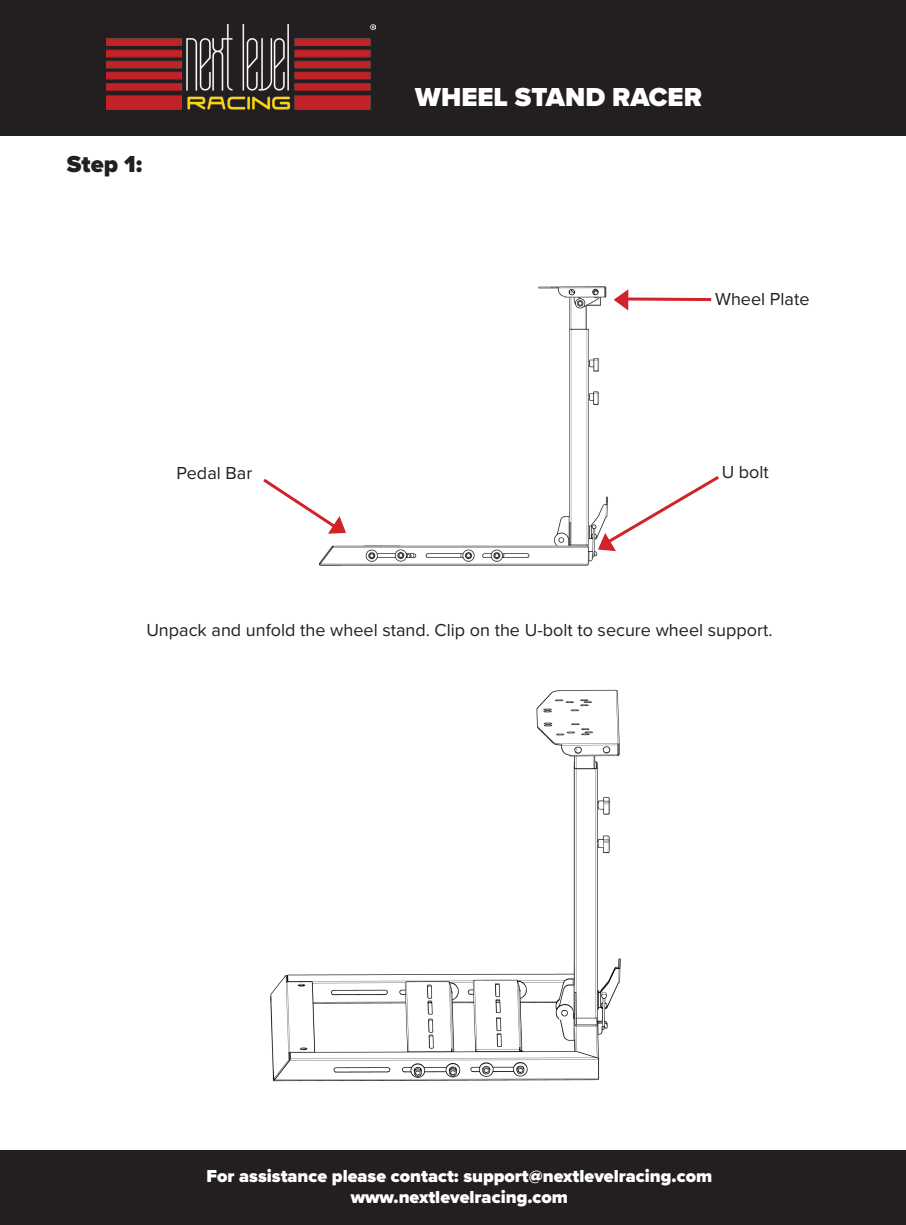
<style>
.page{position:relative;width:906px;height:1225px;background:#fff}
.page>*{position:absolute;margin:0;border:0;box-sizing:border-box;transform-origin:0 0}
.t1{font:900 27px "Proxima Nova";color:#fff}
.t2{font:900 24px "Proxima Nova";color:#231f20}
.t3{font:18px "Proxima Nova";color:#231f20}
.t4{font:900 18px/21.6px "Proxima Nova";color:#fff;text-align:center}
</style>
<div class="page">
<div style="left:0;top:0;width:906px;height:136px;background:#231f20"></div>
<img style="left:106px;top:23px;width:269px;height:87px">
<div style="left:0;top:1149px;width:906px;height:76px;background:#231f20"></div>
<img style="left:319px;top:286px;width:288px;height:280px">
<svg style="left:596px;top:473px;width:123px;height:80px"></svg>
<svg style="left:263px;top:476px;width:85px;height:60px"></svg>
<svg style="left:613px;top:289px;width:99px;height:22px"></svg>
<img style="left:270px;top:689px;width:351px;height:393px">
<p class="t2" style="left:67px;top:146px;width:77px">Step 1:</p>
<h1 class="t1" style="left:415px;top:77px;width:288px">WHEEL STAND RACER</h1>
<p class="t3" style="left:715px;top:285px;width:96px">Wheel Plate</p>
<p class="t3" style="left:176px;top:459px;width:77px">Pedal Bar</p>
<p class="t3" style="left:721px;top:458px;width:49px">U bolt</p>
<p class="t3" style="left:146px;top:616px;width:627px">Unpack and unfold the wheel stand. Clip on the U-bolt to secure wheel support.</p>
<p class="t4" style="left:206px;top:1164px;width:507px">For assistance please contact: support@nextlevelracing.com www.nextlevelracing.com</p>
</div>
